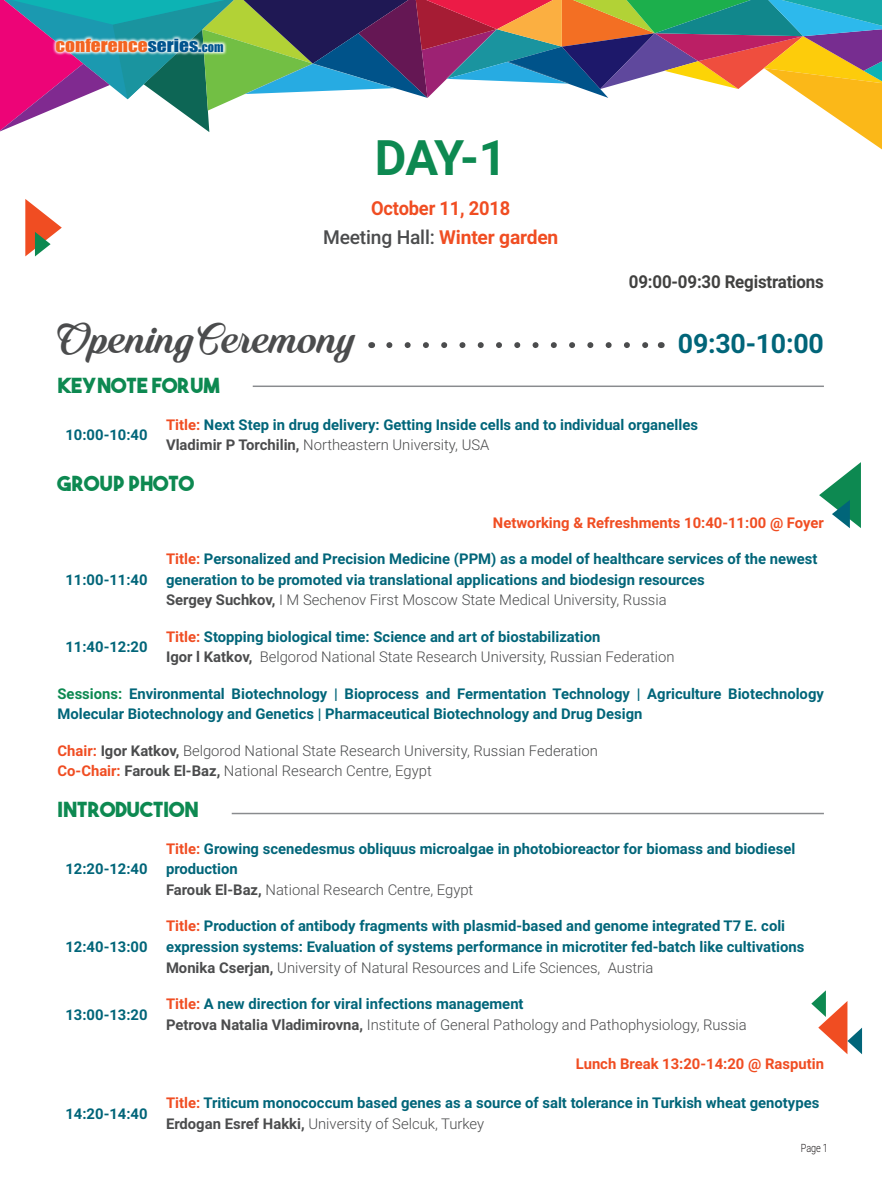
<style>
.page{position:relative;width:882px;height:1197px;background:#fff}
.page>*{position:absolute;margin:0;border:0;box-sizing:border-box;transform-origin:0 0}
.t1{font:700 48.82px "Roboto";color:#0d8951}
.t2{font:44.45px "Quincho Script PERSONALUSE";letter-spacing:-.01em;color:#4b4c4d}
.t3{font:700 26.78px "Roboto";letter-spacing:-.01em;color:#016579}
.t4{font:20.82px "The Bold Font";color:#0d8951}
.t5{font:500 19.25px "Roboto";letter-spacing:-.01em;color:#4b4c4d}
.t6{font:700 19.25px "Roboto";letter-spacing:-.01em;color:#f04d22;scale:.95 1}
.t7{font:700 17.85px "Roboto";letter-spacing:-.01em;color:#414140;scale:.95 1}
.t8{font:16.8px "Impact";color:#f36421;scale:1.16 1}
.t9{font:700 14.88px/20.8px "Roboto";color:#016579}
.t10{font:300 14.88px "Roboto";color:#4b4c4d}
.t11{font:700 14.88px "Roboto";color:#f04d22}
.t12{font:300 11.38px "Roboto";color:#231f20;scale:.8 1}
.s1{color:#00548e}
.s2{font-size:12.08px;color:#00548e}
.s3{font-weight:700;color:#f04d22}
.s4{color:#f04d22}
.s5{color:#4b4c4d}
.s6{font-weight:300;color:#4b4c4d}
.s7{font-weight:700}
.s8{color:#0d8951}
</style>
<div class="page">
<svg style="left:0;top:0;width:882px;height:150px"></svg>
<svg style="left:819px;top:462px;width:42px;height:66px"></svg>
<svg style="left:811px;top:990px;width:51px;height:64px"></svg>
<svg style="left:52px;top:35px;width:175px;height:21px"></svg>
<svg style="left:25px;top:199px;width:37px;height:57px"></svg>
<svg style="left:389px;top:342px;width:260px;height:6px"></svg>
<hr style="left:253px;top:386px;width:571px;height:1px;background:#898b8e">
<hr style="left:232px;top:813px;width:592px;height:1px;background:#898b8e">
<p class="t8" style="left:56px;top:32px;width:146px">CONFERENCE<span class="s1">SERIES.</span><span class="s2">COM</span></p>
<p class="t1" style="left:375px;top:124px;width:133px">DAY-1</p>
<p class="t6" style="left:371px;top:195px;width:148px">October 11, 2018</p>
<p class="t5" style="left:323px;top:223px;width:237px">Meeting Hall: <span class="s3">Winter garden</span></p>
<p class="t7" style="left:629px;top:269px;width:207px">09:00-09:30 Registrations</p>
<p class="t2" style="left:58px;top:313px;width:301px">Opening Ceremony</p>
<p class="t3" style="left:678px;top:324px;width:148px">09:30-10:00</p>
<p class="t4" style="left:58px;top:373px;width:163px">KEYNOTE FORUM</p>
<p class="t9" style="left:65px;top:424px;width:84px">10:00-10:40</p>
<p class="t9" style="left:166px;top:413px;width:534px"><span class="s4">Title:</span> Next Step in drug delivery: Getting Inside cells and to individual organelles<br><span class="s5">Vladimir P Torchilin,</span> <span class="s6">Northeastern University, USA</span></p>
<p class="t4" style="left:58px;top:470px;width:138px">GROUP PHOTO</p>
<p class="t11" style="left:493px;top:512px;width:333px">Networking &amp; Refreshments 10:40-11:00 @ Foyer</p>
<p class="t9" style="left:65px;top:568px;width:84px">11:00-11:40</p>
<p class="t9" style="left:166px;top:548px;width:653px"><span class="s4">Title:</span> Personalized and Precision Medicine (PPM) as a model of healthcare services of the newest generation to be promoted via translational applications and biodesign resources</p>
<p class="t10" style="left:166px;top:590px;width:502px"><span class="s7">Sergey Suchkov,</span> I M Sechenov First Moscow State Medical University, Russia</p>
<p class="t9" style="left:166px;top:625px;width:436px"><span class="s4">Title:</span> Stopping biological time: Science and art of biostabilization</p>
<p class="t10" style="left:166px;top:647px;width:510px"><span class="s7">Igor l Katkov,</span> Belgorod National State Research University, Russian Federation</p>
<p class="t9" style="left:58px;top:682px;width:768px"><span class="s8">Sessions:</span> Environmental Biotechnology | Bioprocess and Fermentation Technology | Agriculture Biotechnology<br>Molecular Biotechnology and Genetics | Pharmaceutical Biotechnology and Drug Design</p>
<p class="t10" style="left:58px;top:740px;width:542px"><span class="s3">Chair:</span> <span class="s7">Igor Katkov,</span> Belgorod National State Research University, Russian Federation</p>
<p class="t10" style="left:58px;top:761px;width:376px"><span class="s3">Co-Chair:</span> <span class="s7">Farouk El-Baz,</span> National Research Centre, Egypt</p>
<p class="t4" style="left:58px;top:796px;width:143px">INTRODUCTION</p>
<p class="t9" style="left:65px;top:636px;width:84px">11:40-12:20</p>
<p class="t9" style="left:65px;top:858px;width:84px">12:20-12:40</p>
<p class="t9" style="left:65px;top:936px;width:84px">12:40-13:00</p>
<p class="t9" style="left:65px;top:1003px;width:84px">13:00-13:20</p>
<p class="t9" style="left:65px;top:1102px;width:84px">14:20-14:40</p>
<p class="t9" style="left:166px;top:837px;width:631px"><span class="s4">Title:</span> Growing scenedesmus obliquus microalgae in photobioreactor for biomass and biodiesel production</p>
<p class="t10" style="left:166px;top:879px;width:309px"><span class="s7">Farouk El-Baz,</span> National Research Centre, Egypt</p>
<p class="t9" style="left:166px;top:915px;width:640px"><span class="s4">Title:</span> Production of antibody fragments with plasmid-based and genome integrated T7 E. coli expression systems: Evaluation of systems performance in microtiter fed-batch like cultivations</p>
<p class="t10" style="left:166px;top:957px;width:489px"><span class="s7">Monika Cserjan,</span> University of Natural Resources and Life Sciences, Austria</p>
<p class="t9" style="left:166px;top:993px;width:359px"><span class="s4">Title:</span> A new direction for viral infections management</p>
<p class="t10" style="left:166px;top:1014px;width:582px"><span class="s7">Petrova Natalia Vladimirovna,</span> Institute of General Pathology and Pathophysiology, Russia</p>
<p class="t11" style="left:576px;top:1053px;width:250px">Lunch Break 13:20-14:20 @ Rasputin</p>
<p class="t9" style="left:166px;top:1092px;width:655px"><span class="s4">Title:</span> Triticum monococcum based genes as a source of salt tolerance in Turkish wheat genotypes</p>
<p class="t10" style="left:166px;top:1113px;width:320px"><span class="s7">Erdogan Esref Hakki,</span> University of Selcuk, Turkey</p>
<p class="t12" style="left:801px;top:1140px;width:35px">Page 1</p>
</div>
